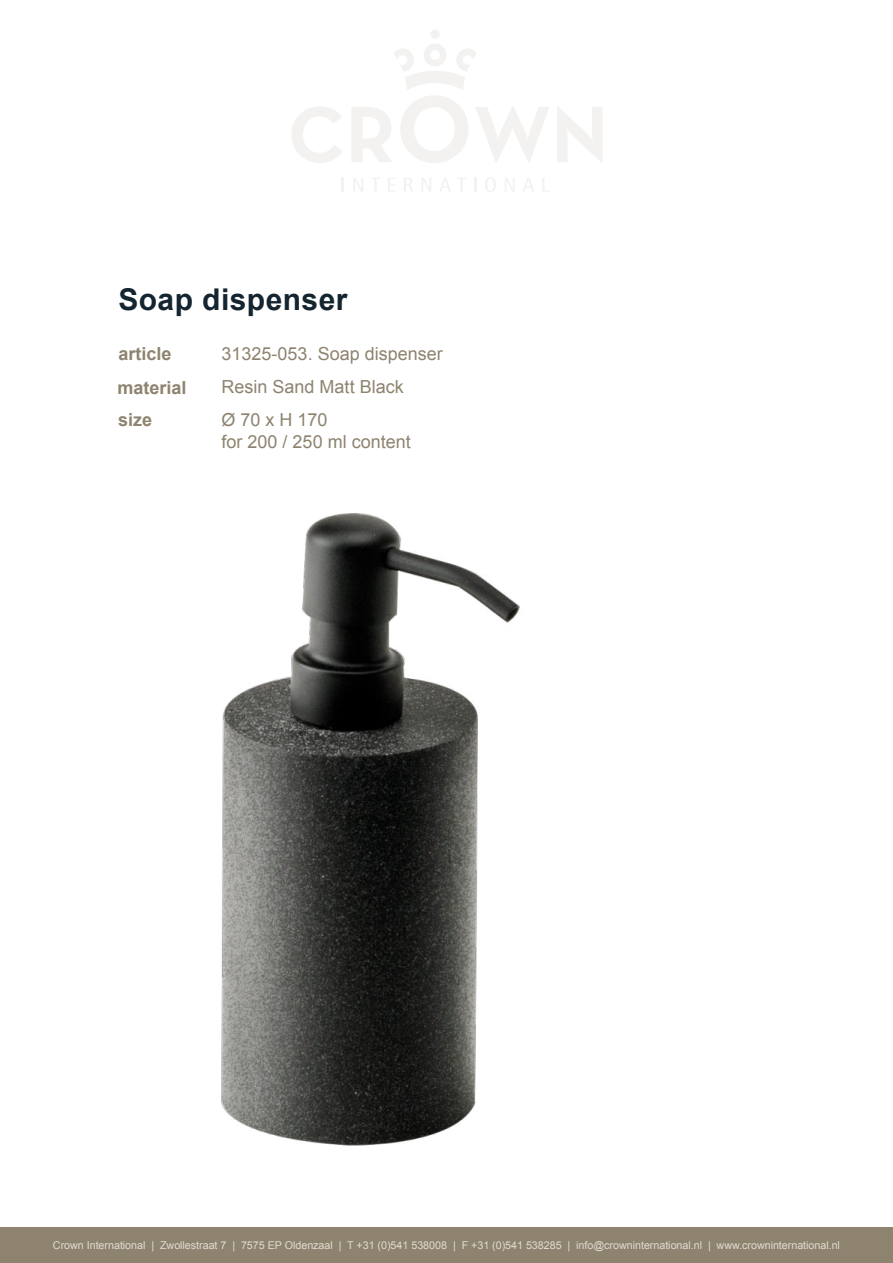
<style>
.page{position:relative;width:893px;height:1263px;background:#fff}
.page>*{position:absolute;margin:0;border:0;box-sizing:border-box;transform-origin:0 0}
.t1{font:700 30px "Arial";letter-spacing:.015em;color:#15252f}
.t2{font:18px/33.2px "Arial";color:#8d836f}
.t3{font:700 18px "Arial";color:#8d836f}
.t4{font:10.8px "Arial";letter-spacing:-.005em;color:#e4dad1}
</style>
<div class="page">
<img style="left:0;top:30px;width:893px;height:1233px">
<h1 class="t1" style="left:118px;top:289px;width:231px">Soap dispenser</h1>
<h2 class="t3" style="left:118px;top:347px;width:55px">article</h2>
<h2 class="t2" style="left:222px;top:339px;width:223px">31325-053. Soap dispenser<br>Resin Sand Matt Black<br>Ø 70 x H 170</h2>
<h2 class="t2" style="left:222px;top:426px;width:191px">for 200 / 250 ml content</h2>
<h2 class="t3" style="left:117px;top:381px;width:71px">material</h2>
<h2 class="t3" style="left:118px;top:413px;width:36px">size</h2>
<p class="t4" style="left:53px;top:1241px;width:788px">Crown International | Zwollestraat 7 | 7575 EP Oldenzaal | T +31 (0)541 538008 | F +31 (0)541 538285 | info@crowninternational.nl | www.crowninternational.nl</p>
</div>
